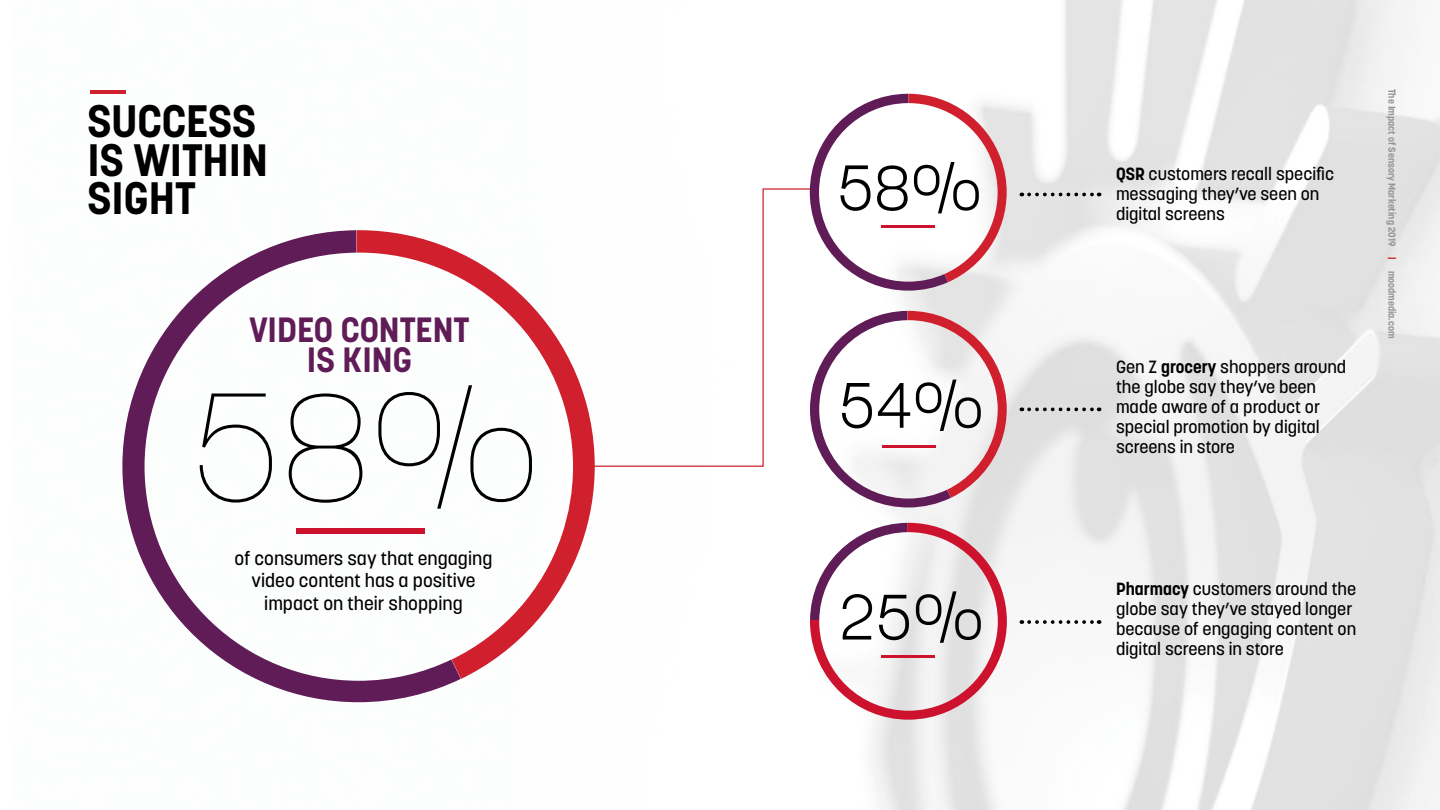
<style>
.page{position:relative;width:1440px;height:810px;background:#fff}
.page>*{position:absolute;margin:0;border:0;box-sizing:border-box;transform-origin:0 0}
.t1{font:100 152.38px "Korolev";color:#000}
.t2{font:300 63.5px "Korolev";color:#000}
.t3{font:700 45px/38.8px "Korolev";color:#000}
.t4{font:700 34.75px/30.2px "Korolev";color:#601c57;text-align:center}
.t5{font:500 18.75px/22.5px "Korolev";color:#000;text-align:center}
.t6{font:500 17.5px/20px "Korolev";color:#000}
.t7{font:700 10px "Korolev";color:#939598}
.s1{font-weight:700}
.s2{color:#ce202f}
</style>
<div class="page">
<img style="left:350px;top:0;width:1090px;height:810px">
<hr style="left:90px;top:90px;width:36px;height:4px;background:#ce202f">
<svg style="left:461px;top:230px;width:134px;height:449px"></svg>
<svg style="left:122px;top:230px;width:339px;height:472px"></svg>
<div style="left:296px;top:529px;width:129px;height:5px;background:#cd122d"></div>
<svg style="left:1029px;top:193px;width:71px;height:3px"></svg>
<svg style="left:1029px;top:408px;width:71px;height:3px"></svg>
<svg style="left:1029px;top:620px;width:71px;height:4px"></svg>
<svg style="left:582px;top:188px;width:229px;height:279px"></svg>
<svg style="left:810px;top:94px;width:197px;height:197px"></svg>
<svg style="left:810px;top:523px;width:197px;height:197px"></svg>
<hr style="left:881px;top:226px;width:54px;height:2px;background:#cd122d">
<hr style="left:881px;top:655px;width:54px;height:2px;background:#cd122d">
<svg style="left:810px;top:311px;width:197px;height:196px"></svg>
<h3 class="t3" style="left:88px;top:102px;width:182px">SUCCESS<br>IS WITHIN<br>SIGHT</h3>
<h3 class="t4" style="left:250px;top:314px;width:221px">VIDEO CONTENT<br>IS KING</h3>
<h1 class="t1" style="left:191px;top:350px;width:351px">58%</h1>
<p class="t5" style="left:235px;top:547px;width:259px">of consumers say that engaging video content has a positive impact on their shopping</p>
<h2 class="t2" style="left:837px;top:148px;width:146px">58%</h2>
<h2 class="t2" style="left:839px;top:365px;width:147px">54%</h2>
<h2 class="t2" style="left:840px;top:577px;width:146px">25%</h2>
<p class="t6" style="left:1116px;top:164px;width:220px"><span class="s1">QSR</span> customers recall specific messaging they’ve seen on digital screens</p>
<p class="t6" style="left:1116px;top:357px;width:232px">Gen Z <span class="s1">grocery</span> shoppers around the globe say they’ve been made aware of a product or special promotion by digital screens in store</p>
<p class="t7" style="left:1398px;top:89px;width:251px;rotate:90deg">The Impact of Sensory Marketing 2019 <span class="s2">|</span> moodmedia.com</p>
<p class="t6" style="left:1116px;top:578px;width:242px"><span class="s1">Pharmacy</span> customers around the globe say they’ve stayed longer because of engaging content on digital screens in store</p>
</div>
